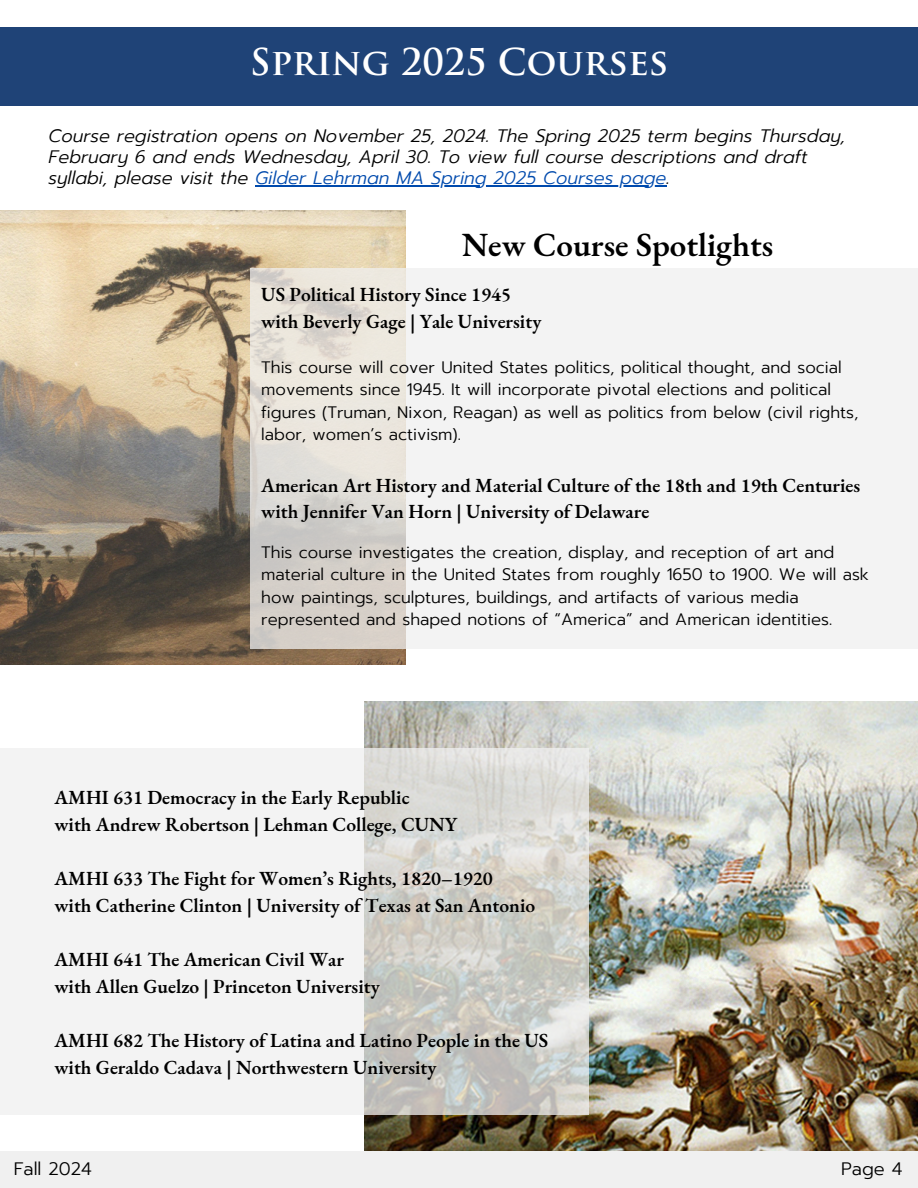
<style>
.page{position:relative;width:918px;height:1188px;background:#fff}
.page>*{position:absolute;margin:0;border:0;box-sizing:border-box;transform-origin:0 0}
.t1{font:700 36px "Trajan Pro";color:#fff}
.t2{font:600 33px "EB Garamond";color:#000}
.t3{font:600 19.5px/27px "EB Garamond";color:#000}
.t4{font:italic 300 18px/21.3px "Prompt";color:#000}
.t5{font:300 18px "Prompt";color:#000}
.t6{font:300 16.5px/22.2px "Prompt";color:#000}
.s1{color:#004aad}
</style>
<div class="page">
<div style="left:0;top:27px;width:918px;height:79px;background:#1f4377"></div>
<img style="left:364px;top:701px;width:554px;height:450px">
<svg style="left:0;top:748px;width:589px;height:366px;fill:#f3f3f3"></svg>
<div style="left:0;top:1151px;width:918px;height:37px;background:#f0f0f0"></div>
<img style="left:0;top:210px;width:405px;height:455px">
<svg style="left:250px;top:268px;width:668px;height:381px;fill:#f3f3f3"></svg>
<hr style="left:255px;top:185px;width:412px;height:2px;background:#004aad">
<p class="t1" style="left:250px;top:48px;width:420px">SPRING 2025 COURSES</p>
<h2 class="t4" style="left:49px;top:125px;width:798px">Course registration opens on November 25, 2024. The Spring 2025 term begins Thursday,<br>February 6 and ends Wednesday, April 30. To view full course descriptions and draft syllabi, please visit the <span class="s1">Gilder Lehrman MA Spring 2025 Courses page</span>.</h2>
<h3 class="t2" style="left:462px;top:223px;width:313px">New Course Spotlights</h3>
<h3 class="t3" style="left:261px;top:281px;width:282px;line-height:26.4px">US Political History Since 1945 with Beverly Gage | Yale University</h3>
<p class="t6" style="left:261px;top:357px;width:599px">This course will cover United States politics, political thought, and social movements since 1945. It will incorporate pivotal elections and political figures (Truman, Nixon, Reagan) as well as politics from below (civil rights, labor, women’s activism).</p>
<h1 class="t3" style="left:261px;top:471px;width:601px;line-height:26.4px">American Art History and Material Culture of the 18th and 19th Centuries with Jennifer Van Horn | University of Delaware</h1>
<h2 class="t6" style="left:261px;top:542px;width:609px">This course investigates the creation, display, and reception of art and material culture in the United States from roughly 1650 to 1900. We will ask how paintings, sculptures, buildings, and artifacts of various media represented and shaped notions of “America” and American identities.</h2>
<p class="t3" style="left:54px;top:784px;width:404px">AMHI 631 Democracy in the Early Republic<br>with Andrew Robertson | Lehman College, CUNY</p>
<h2 class="t3" style="left:54px;top:865px;width:482px">AMHI 633 The Fight for Women’s Rights, 1820–1920<br>with Catherine Clinton | University of Texas at San Antonio</h2>
<h2 class="t3" style="left:54px;top:946px;width:327px">AMHI 641 The American Civil War with Allen Guelzo | Princeton University</h2>
<h2 class="t3" style="left:54px;top:1027px;width:495px">AMHI 682 The History of Latina and Latino People in the US with Geraldo Cadava | Northwestern University</h2>
<h2 class="t5" style="left:14px;top:1156px;width:80px">Fall 2024</h2>
<h3 class="t5" style="left:841px;top:1156px;width:63px">Page 4</h3>
</div>
